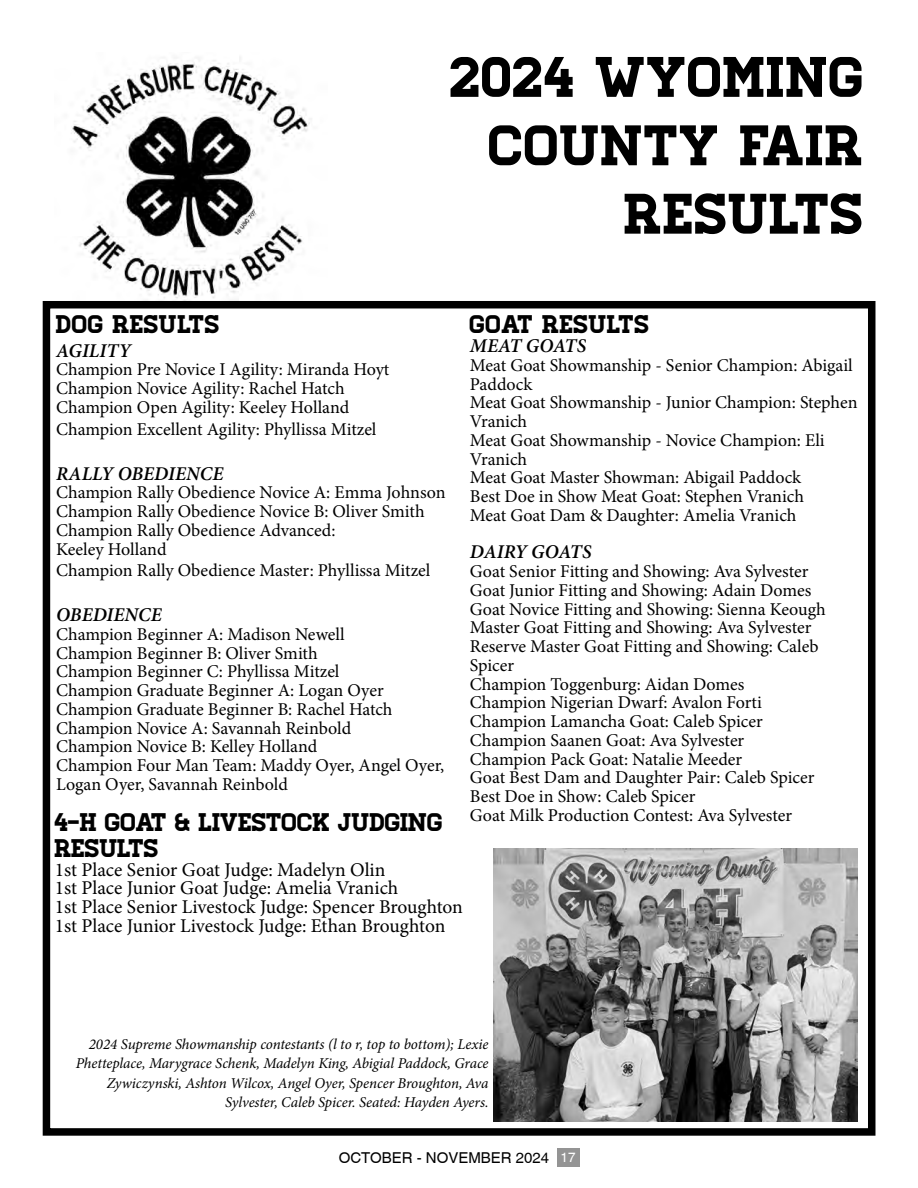
<style>
.page{position:relative;width:918px;height:1188px;background:#fff}
.page>*{position:absolute;margin:0;border:0;box-sizing:border-box;transform-origin:0 0}
.t1{font:57px/68.4px "Homestead";color:#000;text-align:right}
.t2{font:25.5px/25.5px "Homestead";letter-spacing:-.02em;color:#000}
.t3{font:25.5px "Homestead";color:#000}
.t4{font:19.5px "Minion Pro";color:#000}
.t5{font:italic 600 19.5px "Minion Pro";color:#000}
.t6{font:18px/18.8px "Minion Pro";letter-spacing:-.005em;color:#000}
.t7{font:italic 15px/19.5px "Minion Pro";letter-spacing:-.005em;color:#000;text-align:right}
.t8{font:15px "Helonia";color:#000}
.s1{font-size:13.5px;color:#fff}
</style>
<div class="page">
<div style="left:557px;top:1148px;width:22px;height:19px;background:#949494"></div>
<img style="left:71px;top:57px;width:239px;height:244px">
<div style="left:43px;top:301px;width:832px;height:835px;border:8px solid #000"></div>
<img style="left:493px;top:849px;width:364px;height:273px">
<p class="t1" style="left:451px;top:44px;width:416px">2024 WYOMING<br>COUNTY FAIR<br>RESULTS</p>
<p class="t3" style="left:56px;top:310px;width:165px">DOG RESULTS</p>
<p class="t5" style="left:56px;top:337px;width:76px">AGILITY</p>
<p class="t6" style="left:56px;top:360px;width:335px">Champion Pre Novice I Agility: Miranda Hoyt</p>
<p class="t6" style="left:56px;top:379px;width:290px">Champion Novice Agility: Rachel Hatch</p>
<p class="t6" style="left:56px;top:398px;width:295px">Champion Open Agility: Keeley Holland</p>
<p class="t6" style="left:56px;top:420px;width:322px">Champion Excellent Agility: Phyllissa Mitzel</p>
<p class="t5" style="left:56px;top:460px;width:169px">RALLY OBEDIENCE</p>
<p class="t6" style="left:56px;top:483px;width:391px">Champion Rally Obedience Novice A: Emma Johnson</p>
<p class="t6" style="left:56px;top:502px;width:370px">Champion Rally Obedience Novice B: Oliver Smith</p>
<p class="t6" style="left:56px;top:521px;width:281px">Champion Rally Obedience Advanced:</p>
<p class="t6" style="left:56px;top:540px;width:112px">Keeley Holland</p>
<p class="t6" style="left:56px;top:561px;width:376px">Champion Rally Obedience Master: Phyllissa Mitzel</p>
<p class="t5" style="left:56px;top:601px;width:107px">OBEDIENCE</p>
<p class="t6" style="left:56px;top:625px;width:290px">Champion Beginner A: Madison Newell</p>
<p class="t6" style="left:56px;top:644px;width:263px">Champion Beginner B: Oliver Smith</p>
<p class="t6" style="left:56px;top:662px;width:285px">Champion Beginner C: Phyllissa Mitzel</p>
<p class="t6" style="left:56px;top:681px;width:329px">Champion Graduate Beginner A: Logan Oyer</p>
<p class="t6" style="left:56px;top:700px;width:338px">Champion Graduate Beginner B: Rachel Hatch</p>
<p class="t6" style="left:56px;top:719px;width:296px">Champion Novice A: Savannah Reinbold</p>
<p class="t6" style="left:56px;top:737px;width:263px">Champion Novice B: Kelley Holland</p>
<p class="t6" style="left:56px;top:756px;width:390px">Champion Four Man Team: Maddy Oyer, Angel Oyer,<br>Logan Oyer, Savannah Reinbold</p>
<p class="t3" style="left:470px;top:310px;width:181px">GOAT RESULTS</p>
<p class="t5" style="left:470px;top:332px;width:118px">MEAT GOATS</p>
<p class="t6" style="left:470px;top:356px;width:384px">Meat Goat Showmanship - Senior Champion: Abigail<br>Paddock</p>
<p class="t6" style="left:470px;top:393px;width:389px">Meat Goat Showmanship - Junior Champion: Stephen<br>Vranich</p>
<p class="t6" style="left:470px;top:431px;width:356px">Meat Goat Showmanship - Novice Champion: Eli<br>Vranich</p>
<p class="t6" style="left:470px;top:468px;width:333px">Meat Goat Master Showman: Abigail Paddock</p>
<p class="t6" style="left:470px;top:487px;width:336px">Best Doe in Show Meat Goat: Stephen Vranich</p>
<p class="t6" style="left:470px;top:506px;width:328px">Meat Goat Dam &amp; Daughter: Amelia Vranich</p>
<p class="t5" style="left:470px;top:538px;width:123px">DAIRY GOATS</p>
<p class="t6" style="left:470px;top:562px;width:340px">Goat Senior Fitting and Showing: Ava Sylvester</p>
<p class="t6" style="left:470px;top:581px;width:343px">Goat Junior Fitting and Showing: Adain Domes</p>
<p class="t6" style="left:470px;top:600px;width:357px">Goat Novice Fitting and Showing: Sienna Keough</p>
<p class="t6" style="left:470px;top:618px;width:343px">Master Goat Fitting and Showing: Ava Sylvester</p>
<p class="t6" style="left:470px;top:637px;width:350px">Reserve Master Goat Fitting and Showing: Caleb<br>Spicer</p>
<p class="t6" style="left:470px;top:675px;width:276px">Champion Toggenburg: Aidan Domes</p>
<p class="t6" style="left:470px;top:693px;width:294px">Champion Nigerian Dwarf: Avalon Forti</p>
<p class="t6" style="left:470px;top:712px;width:294px">Champion Lamancha Goat: Caleb Spicer</p>
<p class="t6" style="left:470px;top:731px;width:276px">Champion Saanen Goat: Ava Sylvester</p>
<p class="t6" style="left:470px;top:750px;width:274px">Champion Pack Goat: Natalie Meeder</p>
<p class="t6" style="left:470px;top:768px;width:346px">Goat Best Dam and Daughter Pair: Caleb Spicer</p>
<p class="t6" style="left:470px;top:787px;width:227px">Best Doe in Show: Caleb Spicer</p>
<p class="t6" style="left:470px;top:806px;width:324px">Goat Milk Production Contest: Ava Sylvester</p>
<p class="t2" style="left:55px;top:810px;width:390px">4-H GOAT &amp; LIVESTOCK JUDGING<br>RESULTS</p>
<p class="t4" style="left:55px;top:856px;width:332px">1st Place Senior Goat Judge: Madelyn Olin</p>
<p class="t4" style="left:55px;top:875px;width:345px">1st Place Junior Goat Judge: Amelia Vranich</p>
<p class="t4" style="left:55px;top:894px;width:410px">1st Place Senior Livestock Judge: Spencer Broughton</p>
<p class="t4" style="left:55px;top:913px;width:392px">1st Place Junior Livestock Judge: Ethan Broughton</p>
<p class="t7" style="left:76px;top:1034px;width:414px">2024 Supreme Showmanship contestants (l to r, top to bottom); Lexie<br>Phetteplace, Marygrace Schenk, Madelyn King, Abigial Paddock, Grace<br>Zywiczynski, Ashton Wilcox, Angel Oyer, Spencer Broughton, Ava</p>
<p class="t7" style="left:225px;top:1093px;width:265px">Sylvester, Caleb Spicer. Seated: Hayden Ayers.</p>
<p class="t8" style="left:339px;top:1149px;width:238px">OCTOBER - NOVEMBER 2024 <span class="s1">17</span></p>
</div>
